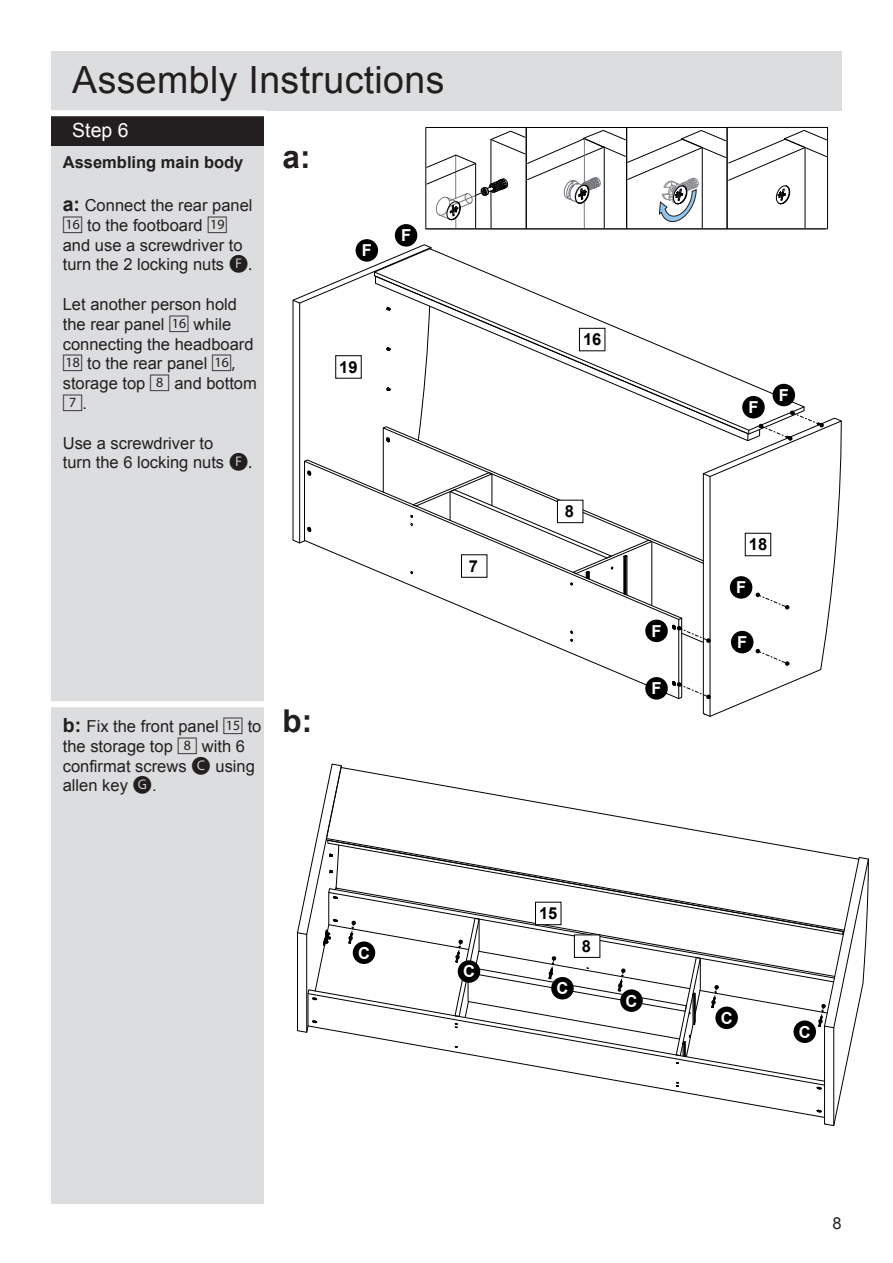
<style>
.page{position:relative;width:893px;height:1263px;background:#fff}
.page>*{position:absolute;margin:0;border:0;box-sizing:border-box;transform-origin:0 0}
.t1{font:37.5px "Arial";letter-spacing:.01em;color:#231f20}
.t2{font:700 31.5px "Arial";color:#231f20}
.t3{font:19.5px "Arial";color:#fff}
.t4{font:16.5px/19.8px "Arial";color:#231f20}
.t5{font:700 16.5px "Arial";color:#231f20}
.t6{font:700 16.5px "Arial";color:#fff}
.t7{font:700 16.5px "Arial";color:#000001}
.t8{font:16.5px "Nijpels";color:#231f20}
.s1{font-weight:700;font-size:19.5px}
.s2{font-family:"Nijpels"}
.s3{font-family:"Argos"}
.s4{font-family:"Myriad Pro"}
.s5{font-family:"Arial"}
</style>
<div class="page">
<div style="left:51px;top:116px;width:213px;height:1087px;background:#dcdddf"></div>
<div style="left:51px;top:51px;width:791px;height:60px;background:#dcdddf"></div>
<div style="left:51px;top:701px;width:213px;height:6px;background:#fff"></div>
<div style="left:51px;top:116px;width:213px;height:30px;background:#231f20"></div>
<div style="left:51px;top:110px;width:213px;height:6px;background:#fff"></div>
<svg style="left:293px;top:244px;width:549px;height:473px"></svg>
<div style="left:557px;top:500px;width:26px;height:23px;background:#fff;border:1px solid #000001"></div>
<div style="left:461px;top:554px;width:26px;height:24px;background:#fff;border:1px solid #000001"></div>
<div style="left:579px;top:328px;width:26px;height:23px;background:#fff;border:1px solid #000001"></div>
<div style="left:745px;top:533px;width:26px;height:23px;background:#fff"></div>
<svg style="left:297px;top:764px;width:572px;height:362px"></svg>
<div style="left:793px;top:1020px;width:23px;height:23px;background:#000001;border-radius:50%"></div>
<div style="left:715px;top:1006px;width:23px;height:23px;background:#000001;border-radius:50%"></div>
<div style="left:620px;top:989px;width:23px;height:23px;background:#000001;border-radius:50%"></div>
<div style="left:353px;top:941px;width:22px;height:23px;background:#000001;border-radius:50%"></div>
<div style="left:551px;top:977px;width:23px;height:22px;background:#000001;border-radius:50%"></div>
<div style="left:458px;top:960px;width:22px;height:23px;background:#000001;border-radius:50%"></div>
<div style="left:574px;top:934px;width:26px;height:24px;background:#fff;border:1px solid #000001"></div>
<svg style="left:427px;top:130px;width:399px;height:97px"></svg>
<div style="left:526px;top:127px;width:101px;height:102px;border:1px solid #000"></div>
<div style="left:626px;top:127px;width:101px;height:102px;border:1px solid #000"></div>
<div style="left:425px;top:127px;width:102px;height:102px;border:1px solid #000"></div>
<div style="left:727px;top:127px;width:101px;height:102px;border:1px solid #000"></div>
<hr style="left:426px;top:228px;width:399px;height:1px;background:#231f20">
<div style="left:535px;top:902px;width:26px;height:23px;background:#fff;border:1px solid #000001"></div>
<div style="left:335px;top:355px;width:27px;height:24px;background:#fff;border:1px solid #000001"></div>
<div style="left:395px;top:224px;width:22px;height:23px;background:#000001;border-radius:50%"></div>
<div style="left:356px;top:239px;width:22px;height:23px;background:#000001;border-radius:50%"></div>
<div style="left:742px;top:396px;width:23px;height:22px;background:#000001;border-radius:50%"></div>
<div style="left:773px;top:384px;width:22px;height:22px;background:#000001;border-radius:50%"></div>
<div style="left:730px;top:576px;width:22px;height:23px;background:#000001;border-radius:50%"></div>
<div style="left:731px;top:631px;width:22px;height:22px;background:#000001;border-radius:50%"></div>
<div style="left:645px;top:620px;width:23px;height:22px;background:#000001;border-radius:50%"></div>
<div style="left:645px;top:677px;width:23px;height:23px;background:#000001;border-radius:50%"></div>
<h1 class="t1" style="left:72px;top:55px;width:374px">Assembly Instructions</h1>
<p class="t3" style="left:72px;top:118px;width:58px">Step 6</p>
<p class="t5" style="left:63px;top:151px;width:182px">Assembling main body</p>
<p class="t4" style="left:63px;top:195px;width:191px"><span class="s1">a:</span> Connect the rear panel <span class="s2">^</span> to the footboard <span class="s2">( </span>and use a screwdriver to turn the 2 locking nuts <span class="s3">F</span><span class="s4">.</span></p>
<p class="t4" style="left:63px;top:294px;width:196px">Let another person hold the rear panel <span class="s2">^</span> while connecting the headboard <span class="s2">*</span> to the rear panel <span class="s2">^</span><span class="s4">, </span>storage top <span class="s2">8</span> and bottom</p>
<p class="t8" style="left:63px;top:394px;width:26px">7<span class="s5">.</span></p>
<p class="t4" style="left:63px;top:433px;width:191px">Use a screwdriver to<br>turn the 6 locking nuts <span class="s3">F</span><span class="s4">.</span></p>
<h2 class="t2" style="left:283px;top:136px;width:30px">a:</h2>
<p class="t6" style="left:362px;top:239px;width:12px">F</p>
<p class="t6" style="left:401px;top:224px;width:12px">F</p>
<p class="t7" style="left:339px;top:356px;width:20px">19</p>
<p class="t7" style="left:469px;top:555px;width:11px">7</p>
<p class="t4" style="left:63px;top:716px;width:200px"><span class="s1">b:</span> Fix the front panel <span class="s3">%</span> to the storage top <span class="s3">8</span> with 6 confirmat screws <span class="s3">C</span> using allen key <span class="s2">G</span>.</p>
<h2 class="t2" style="left:283px;top:700px;width:31px">b:</h2>
<p class="t6" style="left:358px;top:942px;width:13px">C</p>
<p class="t6" style="left:463px;top:961px;width:13px">C</p>
<p class="t7" style="left:583px;top:329px;width:20px">16</p>
<p class="t7" style="left:565px;top:500px;width:11px">8</p>
<p class="t6" style="left:651px;top:620px;width:12px">F</p>
<p class="t6" style="left:651px;top:677px;width:12px">F</p>
<p class="t6" style="left:748px;top:396px;width:12px">F</p>
<p class="t6" style="left:779px;top:384px;width:12px">F</p>
<p class="t7" style="left:749px;top:534px;width:20px">18</p>
<p class="t6" style="left:736px;top:576px;width:12px">F</p>
<p class="t6" style="left:737px;top:631px;width:12px">F</p>
<p class="t7" style="left:539px;top:902px;width:20px">15</p>
<p class="t6" style="left:556px;top:977px;width:13px">C</p>
<p class="t7" style="left:582px;top:935px;width:11px">8</p>
<p class="t6" style="left:625px;top:990px;width:13px">C</p>
<p class="t6" style="left:721px;top:1007px;width:13px">C</p>
<p class="t6" style="left:799px;top:1021px;width:13px">C</p>
<p class="t4" style="left:832px;top:1213px;width:11px">8</p>
</div>
